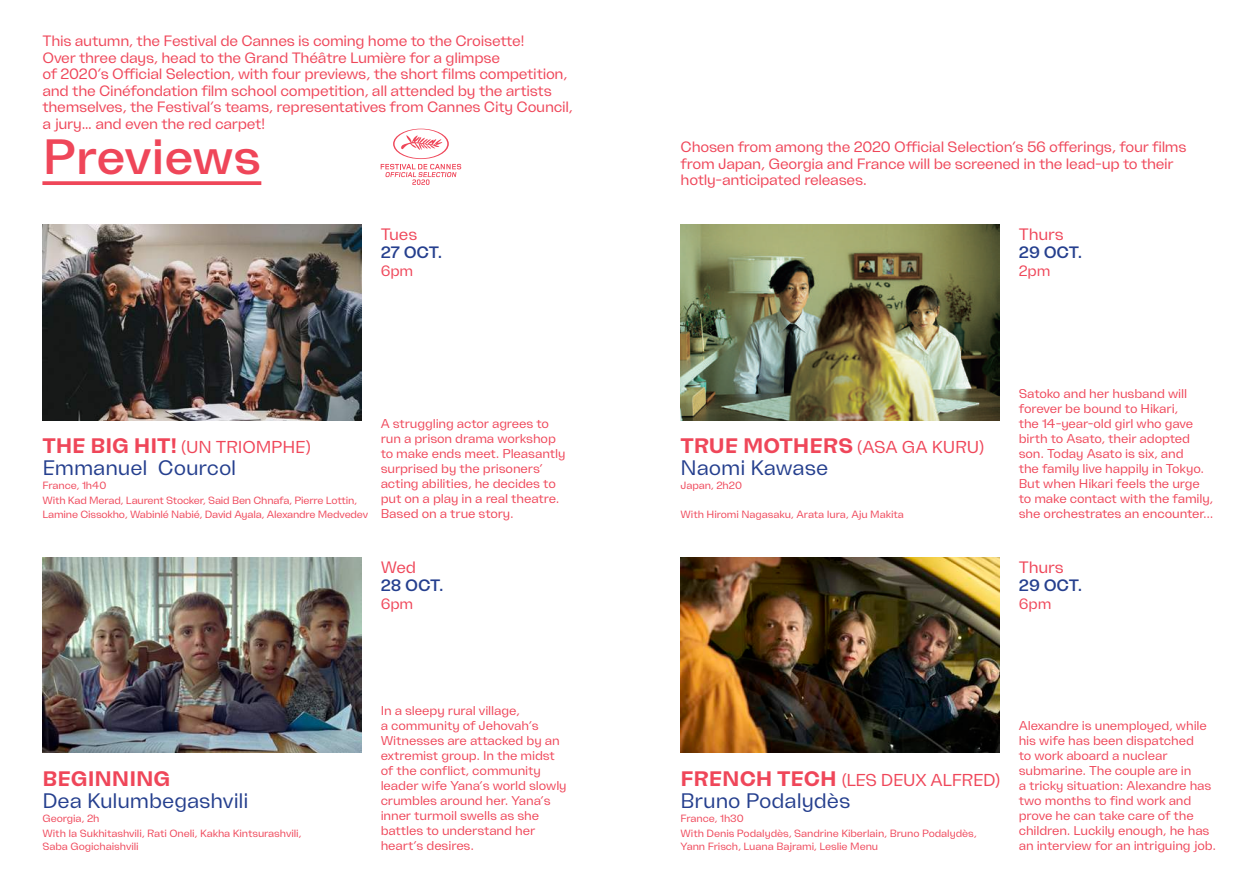
<style>
.page{position:relative;width:1259px;height:893px;background:#fff}
.page>*{position:absolute;margin:0;border:0;box-sizing:border-box;transform-origin:0 0}
.t1{font:500 49.5px "Freizeit";letter-spacing:-.01em;color:#ef4659}
.t2{font:21px "Freizeit";letter-spacing:-.005em;color:#253f8e}
.t3{font:700 21px/22.5px "Freizeit";letter-spacing:-.005em;color:#ef4659}
.t4{font:17.25px "Freizeit";letter-spacing:-.02em;color:#ef4659}
.t5{font:500 16.5px "Freizeit";letter-spacing:-.005em;color:#253f8e}
.t6{font:16.5px "Freizeit";letter-spacing:-.01em;color:#ef4659}
.t7{font:15px/16.5px "Freizeit";letter-spacing:-.02em;color:#ef4659}
.t8{font:12.75px/15px "Freizeit";letter-spacing:-.01em;color:#ef4659}
.t9{font:10.5px/13.5px "Freizeit";letter-spacing:-.01em;color:#ef4659}
.s1{font-weight:700;font-size:21px}
.s2{font-weight:400;font-size:17.25px}
.s3{font-weight:400;color:#253f8e}
</style>
<div class="page">
<svg style="left:42px;top:181px;width:219px;height:4px"></svg>
<img style="left:42px;top:557px;width:319px;height:196px">
<img style="left:680px;top:557px;width:319px;height:196px">
<img style="left:43px;top:225px;width:318px;height:195px">
<img style="left:680px;top:225px;width:319px;height:195px">
<svg style="left:381px;top:129px;width:80px;height:56px"></svg>
<p class="t7" style="left:42px;top:32px;width:532px">This autumn, the Festival de Cannes is coming home to the Croisette!<br>Over three days, head to the Grand Théâtre Lumière for a glimpse<br>of 2020’s Official Selection, with four previews, the short films competition, and the Cinéfondation film school competition, all attended by the artists themselves, the Festival’s teams, representatives from Cannes City Council, a jury… and even the red carpet!</p>
<h1 class="t1" style="left:42px;top:127px;width:220px">Previews</h1>
<p class="t6" style="left:381px;top:225px;width:38px">Tues</p>
<p class="t5" style="left:381px;top:243px;width:63px">27 OCT.</p>
<p class="t7" style="left:381px;top:262px;width:34px">6pm</p>
<h3 class="t4" style="left:42px;top:437px;width:270px"><span class="s1">THE BIG HIT!</span> (UN TRIOMPHE)</h3>
<h2 class="t2" style="left:42px;top:456px;width:195px">Emmanuel Courcol</h2>
<p class="t9" style="left:42px;top:478px;width:66px">France, 1h40</p>
<p class="t9" style="left:43px;top:494px;width:327px">With Kad Merad, Laurent Stocker, Said Ben Chnafa, Pierre Lottin,<br>Lamine Cissokho, Wabinlé Nabié, David Ayala, Alexandre Medvedev</p>
<p class="t8" style="left:381px;top:415px;width:186px">A struggling actor agrees to run a prison drama workshop to make ends meet. Pleasantly surprised by the prisoners’ acting abilities, he decides to put on a play in a real theatre.<br>Based on a true story.</p>
<p class="t6" style="left:381px;top:557px;width:37px">Wed</p>
<p class="t5" style="left:381px;top:575px;width:65px">28 OCT.</p>
<p class="t7" style="left:381px;top:595px;width:34px">6pm</p>
<h2 class="t3" style="left:42px;top:766px;width:130px">BEGINNING</h2>
<h2 class="t2" style="left:42px;top:788px;width:208px">Dea Kulumbegashvili</h2>
<p class="t9" style="left:42px;top:811px;width:59px">Georgia, 2h</p>
<p class="t9" style="left:43px;top:826px;width:260px">With Ia Sukhitashvili, Rati Oneli, Kakha Kintsurashvili,<br>Saba Gogichaishvili</p>
<p class="t8" style="left:381px;top:703px;width:188px">In a sleepy rural village,<br>a community of Jehovah’s<br>Witnesses are attacked by an extremist group. In the midst of the conflict, community leader wife Yana’s world slowly crumbles around her. Yana’s inner turmoil swells as she battles to understand her heart’s desires.</p>
<p class="t7" style="left:680px;top:138px;width:507px">Chosen from among the 2020 Official Selection’s 56 offerings, four films from Japan, Georgia and France will be screened in the lead-up to their hotly-anticipated releases.</p>
<p class="t6" style="left:1018px;top:225px;width:47px">Thurs</p>
<p class="t5" style="left:1018px;top:243px;width:65px">29 OCT.</p>
<p class="t7" style="left:1018px;top:262px;width:33px">2pm</p>
<h2 class="t3" style="left:680px;top:434px;width:305px">TRUE MOTHERS <span class="s2">(ASA GA KURU)<br></span><span class="s3">Naomi Kawase</span></h2>
<p class="t9" style="left:680px;top:478px;width:63px">Japan, 2h20</p>
<p class="t9" style="left:680px;top:507px;width:225px">With Hiromi Nagasaku, Arata Iura, Aju Makita</p>
<p class="t8" style="left:1018px;top:385px;width:196px">Satoko and her husband will forever be bound to Hikari,<br>the 14-year-old girl who gave birth to Asato, their adopted son. Today Asato is six, and<br>the family live happily in Tokyo.<br>But when Hikari feels the urge to make contact with the family, she orchestrates an encounter...</p>
<p class="t6" style="left:1018px;top:557px;width:47px">Thurs</p>
<p class="t5" style="left:1018px;top:575px;width:65px">29 OCT.</p>
<p class="t7" style="left:1018px;top:595px;width:34px">6pm</p>
<h3 class="t4" style="left:680px;top:769px;width:321px"><span class="s1">FRENCH TECH</span> (LES DEUX ALFRED)</h3>
<h2 class="t2" style="left:680px;top:788px;width:171px">Bruno Podalydès</h2>
<p class="t9" style="left:680px;top:811px;width:65px">France, 1h30</p>
<p class="t9" style="left:680px;top:826px;width:298px">With Denis Podalydès, Sandrine Kiberlain, Bruno Podalydès,<br>Yann Frisch, Luana Bajrami, Leslie Menu</p>
<p class="t8" style="left:1018px;top:718px;width:199px">Alexandre is unemployed, while his wife has been dispatched<br>to work aboard a nuclear submarine. The couple are in<br>a tricky situation: Alexandre has two months to find work and prove he can take care of the children. Luckily enough, he has an interview for an intriguing job.</p>
</div>
